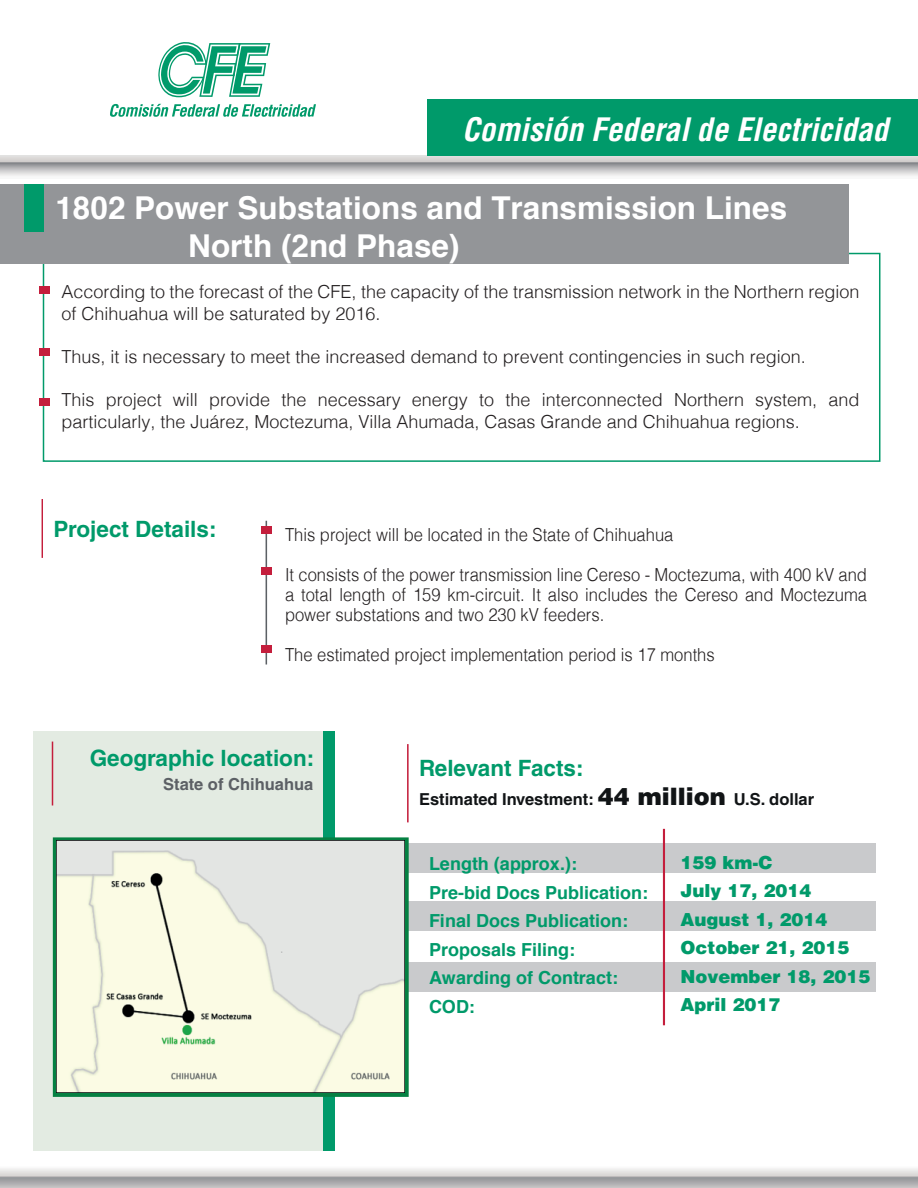
<style>
.page{position:relative;width:918px;height:1188px;background:#fff}
.page>*{position:absolute;margin:0;border:0;box-sizing:border-box;transform-origin:0 0}
.t1{font:700 31.5px/37.8px "Helvetica";color:#fff}
.t2{font:italic 700 condensed 31.5px "Helvetica LT Std";color:#fff}
.t3{font:700 22.5px "Helvetica LT Std";color:#009a6a}
.t4{font:300 18px/21.6px "Helvetica";color:#231f20}
.t5{font:300 18px/19.8px "Helvetica";color:#231f20;text-align:justify;scale:.92 1}
.t6{font:700 18px/28.5px "Helvetica";color:#009a6a}
.t7{font:900 18px/28.5px "Helvetica LT Std";color:#009a6a}
.t8{font:700 16.5px "Helvetica LT Std";color:#111416}
.t9{font:700 16.5px "Helvetica LT Std";color:#5c6065}
.s1{font-weight:900;font-size:24px}
</style>
<div class="page">
<div style="left:43px;top:253px;width:837px;height:209px;border:2px solid #009a6a"></div>
<div style="left:0;top:184px;width:849px;height:80px;background:#939598"></div>
<div style="left:24px;top:184px;width:20px;height:48px;background:#009a6a"></div>
<div style="left:408px;top:844px;width:467px;height:29px;background:#c9cacc"></div>
<div style="left:408px;top:902px;width:467px;height:29px;background:#c9cacc"></div>
<div style="left:408px;top:962px;width:467px;height:29px;background:#c9cacc"></div>
<div style="left:34px;top:731px;width:301px;height:420px;background:#e3ebe2"></div>
<svg style="left:0;top:155px;width:918px;height:21px;background:#c6c5c6"></svg>
<svg style="left:0;top:1168px;width:918px;height:20px;background:#c3c2c3"></svg>
<hr style="left:42px;top:499px;width:1px;height:59px;background:#c41e3c">
<hr style="left:407px;top:744px;width:2px;height:78px;background:#c41e3c">
<hr style="left:663px;top:829px;width:2px;height:196px;background:#c41e3c">
<hr style="left:266px;top:521px;width:1px;height:144px;background:#5c6065">
<div style="left:261px;top:645px;width:11px;height:7px;background:#c41e3c"></div>
<div style="left:261px;top:568px;width:11px;height:7px;background:#c41e3c"></div>
<div style="left:261px;top:526px;width:11px;height:8px;background:#c41e3c"></div>
<div style="left:39px;top:286px;width:11px;height:7px;background:#c41e3c"></div>
<div style="left:39px;top:348px;width:11px;height:7px;background:#c41e3c"></div>
<div style="left:39px;top:399px;width:11px;height:7px;background:#c41e3c"></div>
<div style="left:323px;top:731px;width:12px;height:420px;background:#009a6a"></div>
<svg style="left:53px;top:837px;width:356px;height:260px;background:#187d4a"></svg>
<img style="left:57px;top:841px;width:348px;height:252px">
<div style="left:428px;top:100px;width:490px;height:56px;background:#009a6a"></div>
<svg style="left:158px;top:42px;width:112px;height:55px"></svg>
<svg style="left:110px;top:104px;width:206px;height:13px"></svg>
<hr style="left:52px;top:742px;width:1px;height:63px;background:#c41e3c">
<h1 class="t2" style="left:462px;top:110px;width:428px">Comisión Federal de Electricidad</h1>
<h1 class="t1" style="left:188px;top:190px;width:600px;text-indent:-133px">1802 Power Substations and Transmission Lines<br>North (2nd Phase)</h1>
<p class="t4" style="left:62px;top:280px;width:800px">According to the forecast of the CFE, the capacity of the transmission network in the Northern region of Chihuahua will be saturated by 2016.</p>
<p class="t4" style="left:62px;top:344px;width:746px">Thus, it is necessary to meet the increased demand to prevent contingencies in such region.</p>
<p class="t4" style="left:62px;top:388px;width:800px">This project will provide the necessary energy to the interconnected Northern system, and particularly, the Juárez, Moctezuma, Villa Ahumada, Casas Grande and Chihuahua regions.</p>
<p class="t3" style="left:54px;top:515px;width:164px">Project Details:</p>
<p class="t5" style="left:285px;top:524px;width:424px">This project will be located in the State of Chihuahua</p>
<p class="t5" style="left:285px;top:564px;width:634px">It consists of the power transmission line Cereso - Moctezuma, with 400 kV and a total length of 159 km-circuit. It also includes the Cereso and Moctezuma power substations and two 230 kV feeders.</p>
<p class="t5" style="left:285px;top:643px;width:469px">The estimated project implementation period is 17 months</p>
<p class="t3" style="left:90px;top:744px;width:226px">Geographic location:</p>
<p class="t9" style="left:163px;top:774px;width:152px">State of Chihuahua</p>
<p class="t3" style="left:419px;top:754px;width:166px">Relevant Facts:</p>
<p class="t8" style="left:419px;top:789px;width:397px">Estimated Investment: <span class="s1">44 million</span> U.S. dollar</p>
<p class="t6" style="left:429px;top:850px;width:221px">Length (approx.):<br>Pre-bid Docs Publication:<br>Final Docs Publication:<br>Proposals Filing:<br>Awarding of Contract:<br>COD:</p>
<p class="t7" style="left:680px;top:848px;width:192px">159 km-C<br>July 17, 2014<br>August 1, 2014<br>October 21, 2015<br>November 18, 2015<br>April 2017</p>
</div>
